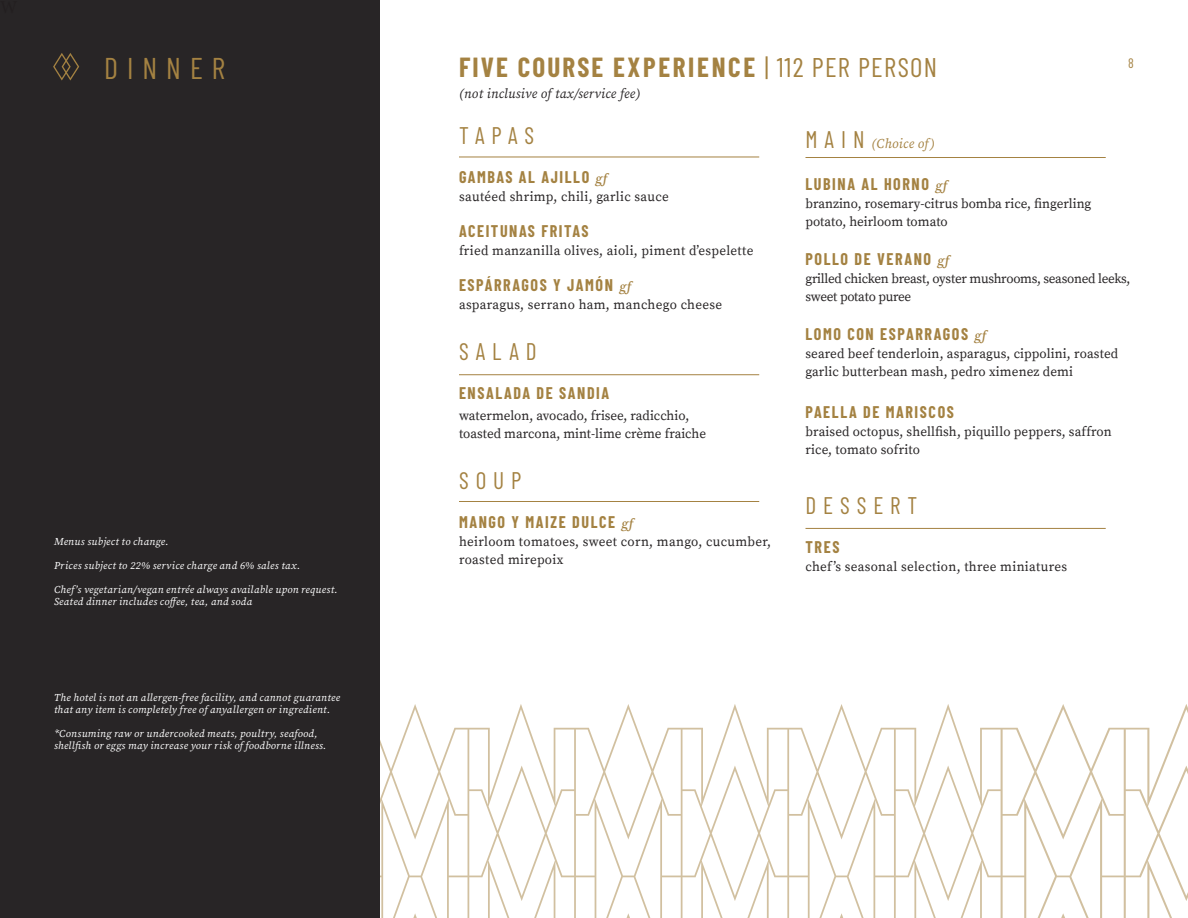
<style>
.page{position:relative;width:1188px;height:918px;background:#fff}
.page>*{position:absolute;margin:0;border:0;box-sizing:border-box;transform-origin:0 0}
.t1{font:30px "Barlow Condensed";letter-spacing:.3em;color:#a48242}
.t2{font:700 27px "Barlow Condensed";letter-spacing:.1em;color:#a48242}
.t3{font:24px "Barlow Condensed";letter-spacing:.3em;color:#a48242}
.t4{font:700 16.5px "Barlow Condensed";letter-spacing:.1em;color:#a48242}
.t5{font:13.5px/18px "Source Serif Pro";letter-spacing:.01em;color:#282526}
.t6{font:13.5px/18px "Source Serif Pro";letter-spacing:-.02em;color:#282526}
.t7{font:italic 13.5px "Source Serif Variable";letter-spacing:.025em;color:#282526}
.t8{font:italic 13.5px "Source Serif Variable";letter-spacing:.025em;color:#a48242}
.t9{font:13.5px "Barlow Condensed";color:#a48242}
.t10{font:italic 10.5px/12px "Source Serif Variable";letter-spacing:.025em;color:#fff}
.s1{font-weight:400}
.s2{font-family:"Source Serif Variable";font-weight:400;font-style:italic;font-size:13.5px}
.s3{font-family:"Barlow Condensed";font-style:normal;font-size:24px}
</style>
<div class="page">
<svg style="left:379px;top:704px;width:809px;height:214px"></svg>
<div style="left:0;top:0;width:379px;height:918px;background:#282526"></div>
<svg style="left:53px;top:53px;width:26px;height:28px"></svg>
<hr style="left:459px;top:374px;width:300px;height:1px;background:#a48242">
<hr style="left:459px;top:501px;width:300px;height:1px;background:#a48242">
<hr style="left:806px;top:528px;width:300px;height:1px;background:#a48242">
<hr style="left:459px;top:157px;width:300px;height:1px;background:#a48242">
<hr style="left:806px;top:157px;width:300px;height:1px;background:#a48242">
<p class="t1" style="left:104px;top:46px;width:123px">DINNER</p>
<p class="t10" style="left:54px;top:536px;width:116px">Menus subject to change.</p>
<p class="t10" style="left:54px;top:560px;width:248px">Prices subject to 22% service charge and 6% sales tax.</p>
<p class="t10" style="left:54px;top:584px;width:285px">Chef’s vegetarian/vegan entrée always available upon request.<br>Seated dinner includes coffee, tea, and soda</p>
<p class="t10" style="left:54px;top:692px;width:287px">The hotel is not an allergen-free facility, and cannot guarantee that any item is completely free of anyallergen or ingredient.</p>
<p class="t10" style="left:54px;top:728px;width:274px">*Consuming raw or undercooked meats, poultry, seafood, shellfish or eggs may increase your risk of foodborne illness.</p>
<p class="t2" style="left:459px;top:48px;width:480px">FIVE COURSE EXPERIENCE <span class="s1">| 112 PER PERSON</span></p>
<p class="t7" style="left:459px;top:84px;width:183px">(not inclusive of tax/service fee)</p>
<p class="t3" style="left:459px;top:118px;width:77px">TAPAS</p>
<p class="t4" style="left:459px;top:166px;width:150px">GAMBAS AL AJILLO <span class="s2">gf</span></p>
<p class="t5" style="left:459px;top:188px;width:211px">sautéed shrimp, chili, garlic sauce</p>
<p class="t4" style="left:459px;top:220px;width:131px">ACEITUNAS FRITAS</p>
<p class="t5" style="left:459px;top:242px;width:296px">fried manzanilla olives, aioli, piment d’espelette</p>
<p class="t4" style="left:459px;top:274px;width:173px">ESPÁRRAGOS Y JAMÓN <span class="s2">gf</span></p>
<p class="t5" style="left:459px;top:296px;width:265px">asparagus, serrano ham, manchego cheese</p>
<p class="t3" style="left:459px;top:334px;width:79px">SALAD</p>
<p class="t4" style="left:459px;top:382px;width:152px">ENSALADA DE SANDIA</p>
<p class="t5" style="left:459px;top:407px;width:249px">watermelon, avocado, frisee, radicchio, toasted marcona, mint-lime crème fraiche</p>
<p class="t3" style="left:459px;top:463px;width:64px">SOUP</p>
<p class="t4" style="left:459px;top:511px;width:176px">MANGO Y MAIZE DULCE <span class="s2">gf</span></p>
<p class="t5" style="left:459px;top:533px;width:314px">heirloom tomatoes, sweet corn, mango, cucumber, roasted mirepoix</p>
<p class="t9" style="left:1128px;top:53px;width:7px">8</p>
<p class="t8" style="left:806px;top:134px;width:131px"><span class="s3">M A I N</span> (Choice of)</p>
<p class="t4" style="left:806px;top:172px;width:143px">LUBINA AL HORNO <span class="s2">gf</span></p>
<p class="t5" style="left:806px;top:195px;width:287px">branzino, rosemary-citrus bomba rice, fingerling potato, heirloom tomato</p>
<p class="t4" style="left:806px;top:247px;width:145px">POLLO DE VERANO <span class="s2">gf</span></p>
<p class="t6" style="left:806px;top:270px;width:326px">grilled chicken breast, oyster mushrooms, seasoned leeks, sweet potato puree</p>
<p class="t4" style="left:806px;top:322px;width:182px">LOMO CON ESPARRAGOS <span class="s2">gf</span></p>
<p class="t5" style="left:806px;top:345px;width:314px">seared beef tenderloin, asparagus, cippolini, roasted garlic butterbean mash, pedro ximenez demi</p>
<p class="t4" style="left:806px;top:400px;width:150px">PAELLA DE MARISCOS</p>
<p class="t5" style="left:806px;top:423px;width:308px">braised octopus, shellfish, piquillo peppers, saffron rice, tomato sofrito</p>
<p class="t3" style="left:806px;top:488px;width:113px">DESSERT</p>
<p class="t4" style="left:806px;top:535px;width:35px">TRES</p>
<p class="t5" style="left:806px;top:558px;width:263px">chef’s seasonal selection, three miniatures</p>
</div>
